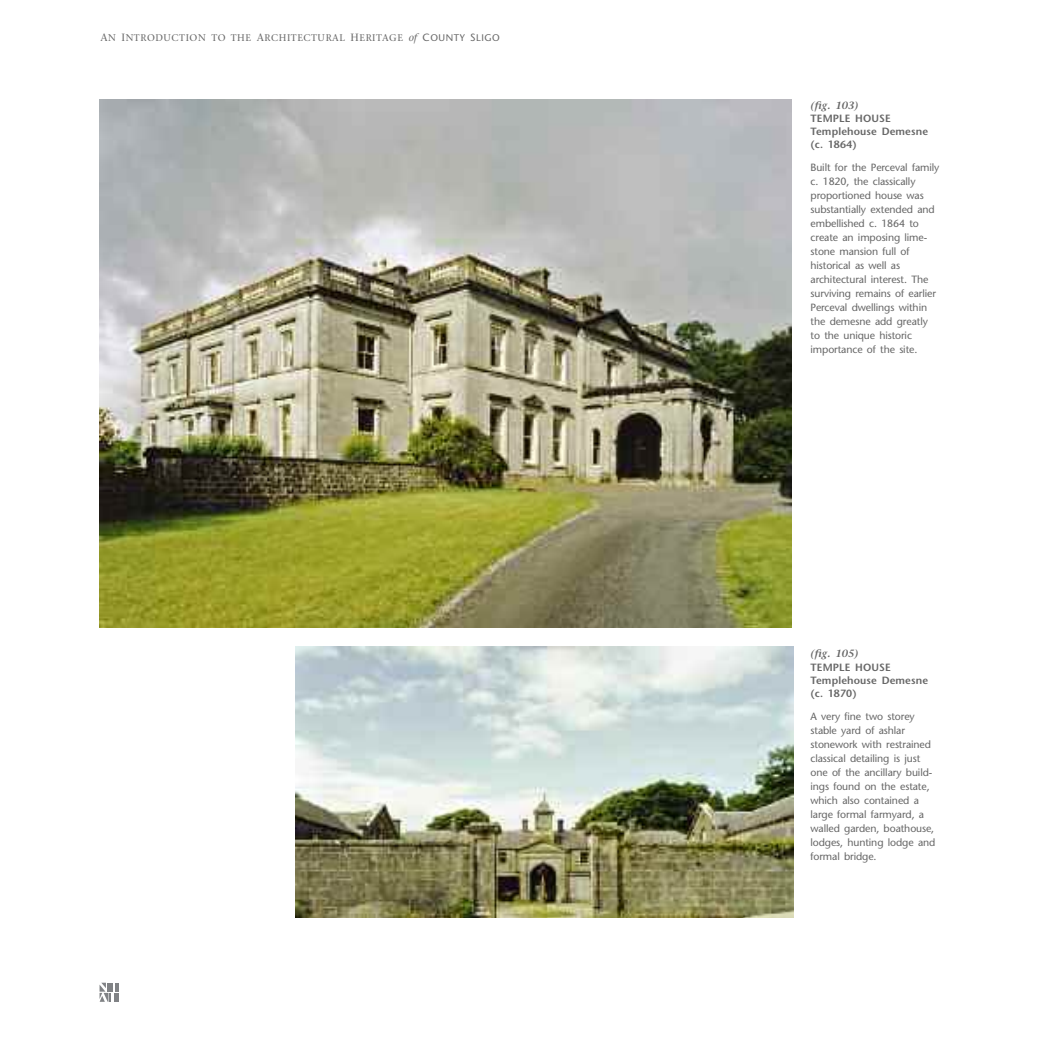
<style>
.page{position:relative;width:1042px;height:1042px;background:#fff}
.page>*{position:absolute;margin:0;border:0;box-sizing:border-box;transform-origin:0 0}
.t1{font:10.5px/14px "Stone Sans";letter-spacing:-.01em;color:#666}
.t2{font:600 10.5px/13.1px "Stone Sans";letter-spacing:.01em;color:#666}
.t3{font:italic 600 10.5px "Stone Serif";letter-spacing:.01em;color:#666}
.t4{font:9.62px "Stone Serif";letter-spacing:.055em;color:#666}
.s1{font-size:10.5px}
.s2{font-style:italic;font-size:10.5px}
.s3{font-family:"Stone Sans";font-size:10.5px}
.s4{font-family:"Stone Sans"}
</style>
<div class="page">
<svg style="left:100px;top:982px;width:19px;height:20px"></svg>
<img style="left:99px;top:99px;width:693px;height:529px">
<img style="left:295px;top:646px;width:498px;height:272px">
<p class="t4" style="left:100px;top:34px;width:401px"><span class="s1">A</span>N <span class="s1">I</span>NTRODUCTION TO THE <span class="s1">A</span>RCHITECTURAL <span class="s1">H</span>ERITAGE <span class="s2">of</span> <span class="s3">C</span><span class="s4">OUNTY</span> <span class="s3">S</span><span class="s4">LIGO</span></p>
<p class="t3" style="left:810px;top:101px;width:50px">(fig. 103)</p>
<p class="t2" style="left:810px;top:113px;width:119px">TEMPLE HOUSE<br>Templehouse Demesne (c. 1864)</p>
<p class="t1" style="left:810px;top:161px;width:130px">Built for the Perceval family c. 1820, the classically proportioned house was substantially extended and embellished c. 1864 to create an imposing lime&shy;stone mansion full of historical as well as architectural interest. The surviving remains of earlier<br>Perceval dwellings within the demesne add greatly to the unique historic importance of the site.</p>
<p class="t3" style="left:810px;top:650px;width:50px">(fig. 105)</p>
<p class="t2" style="left:810px;top:661px;width:119px">TEMPLE HOUSE<br>Templehouse Demesne (c. 1870)</p>
<p class="t1" style="left:810px;top:710px;width:126px">A very fine two storey stable yard of ashlar stonework with restrained classical detailing is just one of the ancillary build&shy;ings found on the estate, which also contained a large formal farmyard, a walled garden, boathouse, lodges, hunting lodge and formal bridge.</p>
</div>
